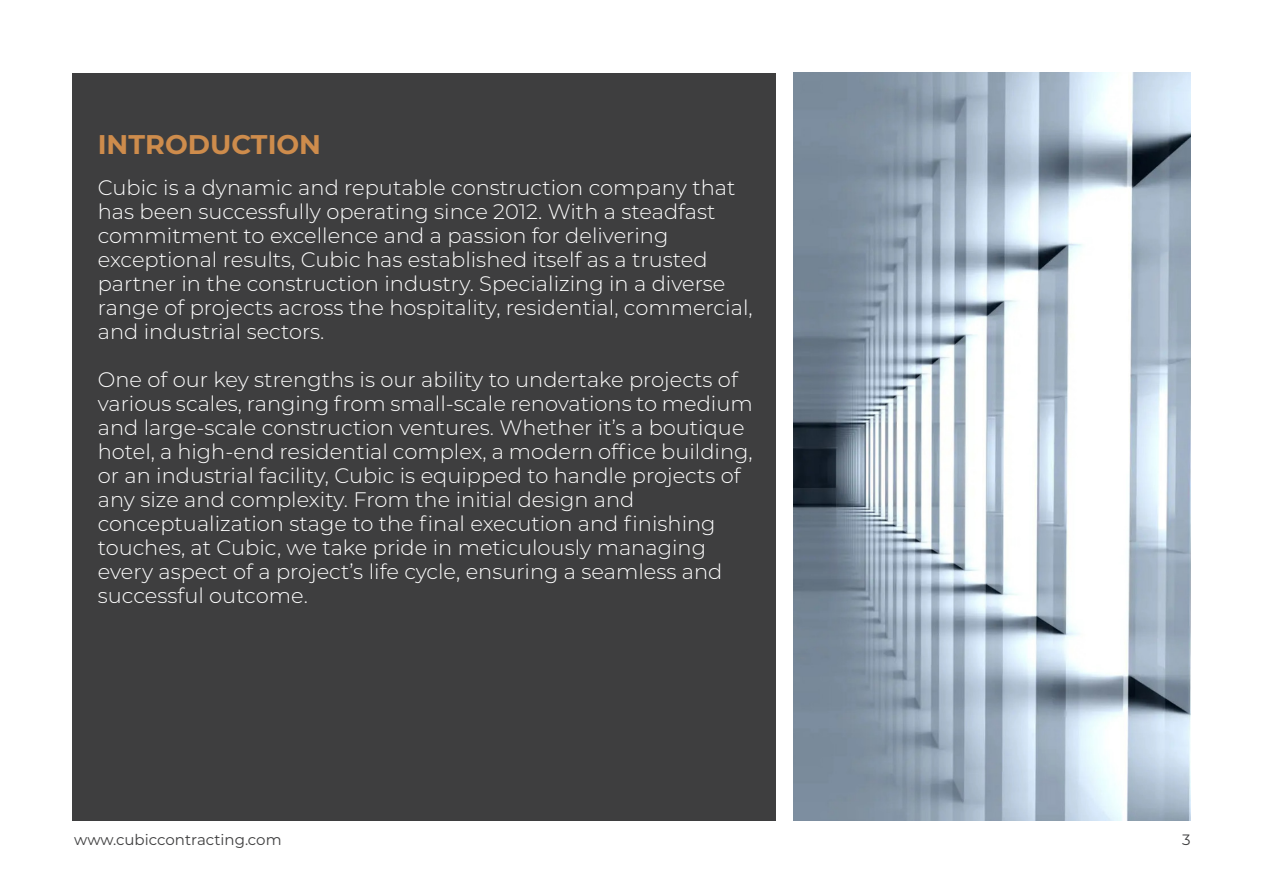
<style>
.page{position:relative;width:1263px;height:893px;background:#fff}
.page>*{position:absolute;margin:0;border:0;box-sizing:border-box;transform-origin:0 0}
.t1{font:700 27px "Montserrat";color:#ce8c4c}
.t2{font:300 21px/24px "Montserrat";color:#fff}
.t3{font:15px "Montserrat";color:#3e3e3f}
</style>
<div class="page">
<div style="left:73px;top:73px;width:703px;height:747px;background:#3e3e3f"></div>
<img style="left:793px;top:73px;width:398px;height:747px">
<p class="t1" style="left:98px;top:125px;width:225px">INTRODUCTION</p>
<p class="t2" style="left:98px;top:175px;width:639px">Cubic is a dynamic and reputable construction company that has been successfully operating since 2012. With a steadfast commitment to excellence and a passion for delivering</p>
<p class="t2" style="left:98px;top:247px;width:656px">exceptional results, Cubic has established itself as a trusted partner in the construction industry. Specializing in a diverse range of projects across the hospitality, residential, commercial, and industrial sectors.</p>
<p class="t2" style="left:98px;top:367px;width:656px">One of our key strengths is our ability to undertake projects of various scales, ranging from small-scale renovations to medium and large-scale construction ventures. Whether it’s a boutique hotel, a high-end residential complex, a modern office building, or an industrial facility, Cubic is equipped to handle projects of any size and complexity. From the initial design and</p>
<p class="t2" style="left:98px;top:511px;width:619px">conceptualization stage to the final execution and finishing touches, at Cubic, we take pride in meticulously managing</p>
<p class="t2" style="left:98px;top:559px;width:626px">every aspect of a project’s life cycle, ensuring a seamless and successful outcome.</p>
<p class="t3" style="left:74px;top:829px;width:209px">www.cubiccontracting.com</p>
<p class="t3" style="left:1182px;top:829px;width:10px">3</p>
</div>
